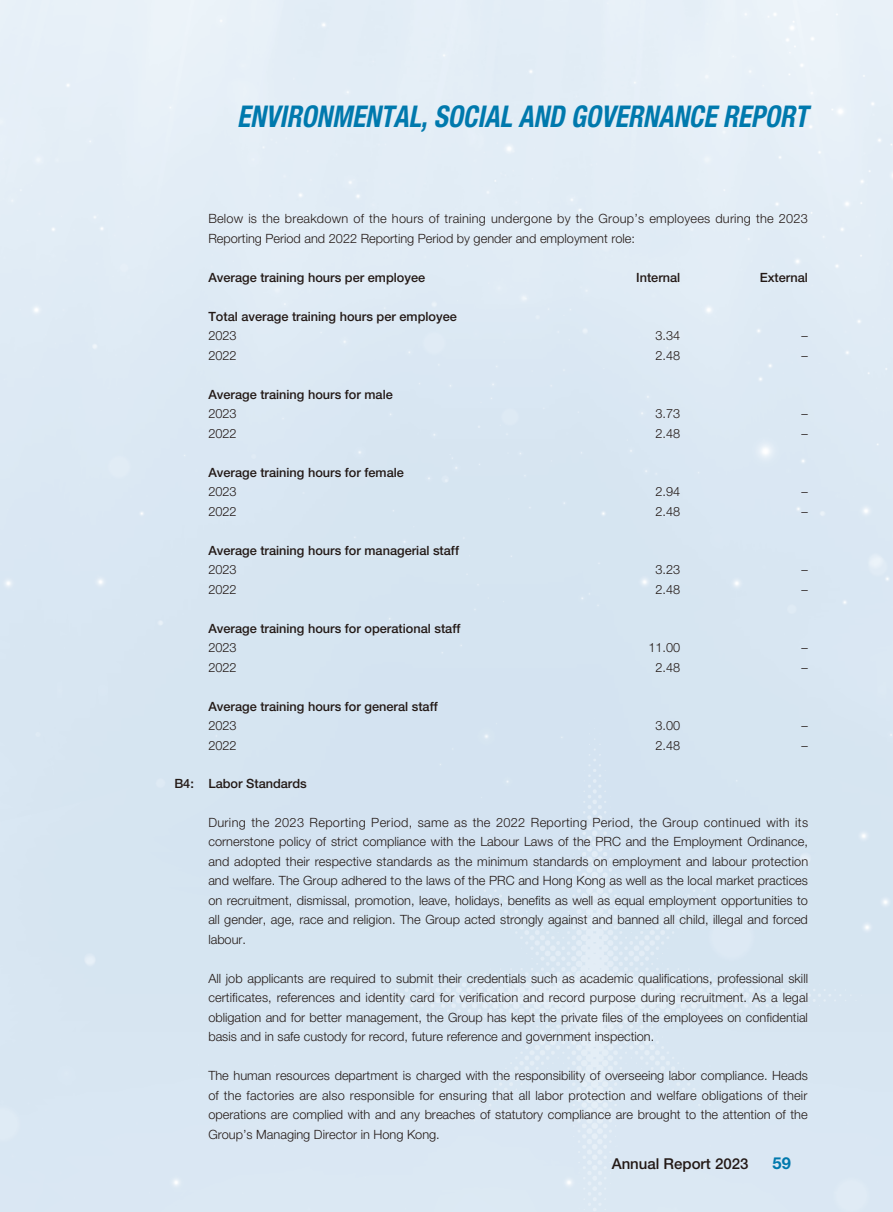
<style>
.page{position:relative;width:893px;height:1212px;background:#fff}
.page>*{position:absolute;margin:0;border:0;box-sizing:border-box;transform-origin:0 0}
.t1{font:italic 700 condensed 30px "Helvetica Neue LT Std";color:#0079ad;scale:.9 1}
.t2{font:700 16.5px "Helvetica Neue LT Std";color:#0079ad}
.t3{font:500 15px "Helvetica Neue LT Std";color:#231916}
.t4{font:300 12.75px/19.5px "Helvetica Neue LT Std";color:#231916;text-align:justify}
.t5{font:500 12.75px "Helvetica Neue LT Std";color:#231916}
</style>
<div class="page">
<h1 class="t1" style="left:237px;top:98px;width:636px">ENVIRONMENTAL, SOCIAL AND GOVERNANCE REPORT</h1>
<p class="t4" style="left:208px;top:209px;width:601px">Below is the breakdown of the hours of training undergone by the Group’s employees during the 2023<br>Reporting Period and 2022 Reporting Period by gender and employment role:</p>
<p class="t5" style="left:208px;top:270px;width:218px">Average training hours per employee</p>
<p class="t5" style="left:636px;top:270px;width:46px">Internal</p>
<p class="t5" style="left:760px;top:270px;width:50px">External</p>
<p class="t5" style="left:208px;top:309px;width:250px">Total average training hours per employee</p>
<p class="t4" style="left:208px;top:326px;width:30px">2023</p>
<p class="t4" style="left:656px;top:326px;width:26px">3.34</p>
<p class="t4" style="left:802px;top:326px;width:8px">–</p>
<p class="t4" style="left:208px;top:345px;width:30px">2022</p>
<p class="t4" style="left:656px;top:345px;width:26px">2.48</p>
<p class="t4" style="left:802px;top:345px;width:8px">–</p>
<p class="t5" style="left:208px;top:387px;width:186px">Average training hours for male</p>
<p class="t4" style="left:208px;top:404px;width:30px">2023</p>
<p class="t4" style="left:656px;top:404px;width:26px">3.73</p>
<p class="t4" style="left:802px;top:404px;width:8px">–</p>
<p class="t4" style="left:208px;top:423px;width:30px">2022</p>
<p class="t4" style="left:656px;top:423px;width:26px">2.48</p>
<p class="t4" style="left:802px;top:423px;width:8px">–</p>
<p class="t5" style="left:208px;top:465px;width:197px">Average training hours for female</p>
<p class="t4" style="left:208px;top:482px;width:30px">2023</p>
<p class="t4" style="left:656px;top:482px;width:26px">2.94</p>
<p class="t4" style="left:802px;top:482px;width:8px">–</p>
<p class="t4" style="left:208px;top:501px;width:30px">2022</p>
<p class="t4" style="left:656px;top:501px;width:26px">2.48</p>
<p class="t4" style="left:802px;top:501px;width:8px">–</p>
<p class="t5" style="left:208px;top:543px;width:252px">Average training hours for managerial staff</p>
<p class="t4" style="left:208px;top:560px;width:30px">2023</p>
<p class="t4" style="left:656px;top:560px;width:26px">3.23</p>
<p class="t4" style="left:802px;top:560px;width:8px">–</p>
<p class="t4" style="left:208px;top:579px;width:30px">2022</p>
<p class="t4" style="left:656px;top:579px;width:26px">2.48</p>
<p class="t4" style="left:802px;top:579px;width:8px">–</p>
<p class="t5" style="left:208px;top:621px;width:254px">Average training hours for operational staff</p>
<p class="t4" style="left:208px;top:638px;width:30px">2023</p>
<p class="t4" style="left:648px;top:638px;width:33px">11.00</p>
<p class="t4" style="left:802px;top:638px;width:8px">–</p>
<p class="t4" style="left:208px;top:657px;width:30px">2022</p>
<p class="t4" style="left:656px;top:657px;width:26px">2.48</p>
<p class="t4" style="left:802px;top:657px;width:8px">–</p>
<p class="t5" style="left:208px;top:699px;width:231px">Average training hours for general staff</p>
<p class="t4" style="left:208px;top:716px;width:30px">2023</p>
<p class="t4" style="left:656px;top:716px;width:26px">3.00</p>
<p class="t4" style="left:802px;top:716px;width:8px">–</p>
<p class="t4" style="left:208px;top:735px;width:30px">2022</p>
<p class="t4" style="left:656px;top:735px;width:26px">2.48</p>
<p class="t4" style="left:802px;top:735px;width:8px">–</p>
<p class="t5" style="left:174px;top:776px;width:134px">B4: Labor Standards</p>
<p class="t4" style="left:208px;top:812px;width:601px">During the 2023 Reporting Period, same as the 2022 Reporting Period, the Group continued with its cornerstone policy of strict compliance with the Labour Laws of the PRC and the Employment Ordinance, and adopted their respective standards as the minimum standards on employment and labour protection and welfare. The Group adhered to the laws of the PRC and Hong Kong as well as the local market practices on recruitment, dismissal, promotion, leave, holidays, benefits as well as equal employment opportunities to all gender, age, race and religion. The Group acted strongly against and banned all child, illegal and forced labour.</p>
<p class="t4" style="left:208px;top:968px;width:601px">All job applicants are required to submit their credentials such as academic qualifications, professional skill certificates, references and identity card for verification and record purpose during recruitment. As a legal obligation and for better management, the Group has kept the private files of the employees on confidential basis and in safe custody for record, future reference and government inspection.</p>
<p class="t4" style="left:208px;top:1066px;width:601px">The human resources department is charged with the responsibility of overseeing labor compliance. Heads of the factories are also responsible for ensuring that all labor protection and welfare obligations of their operations are complied with and any breaches of statutory compliance are brought to the attention of the Group’s Managing Director in Hong Kong.</p>
<p class="t3" style="left:612px;top:1155px;width:138px">Annual Report 2023</p>
<p class="t2" style="left:773px;top:1153px;width:20px">59</p>
</div>
